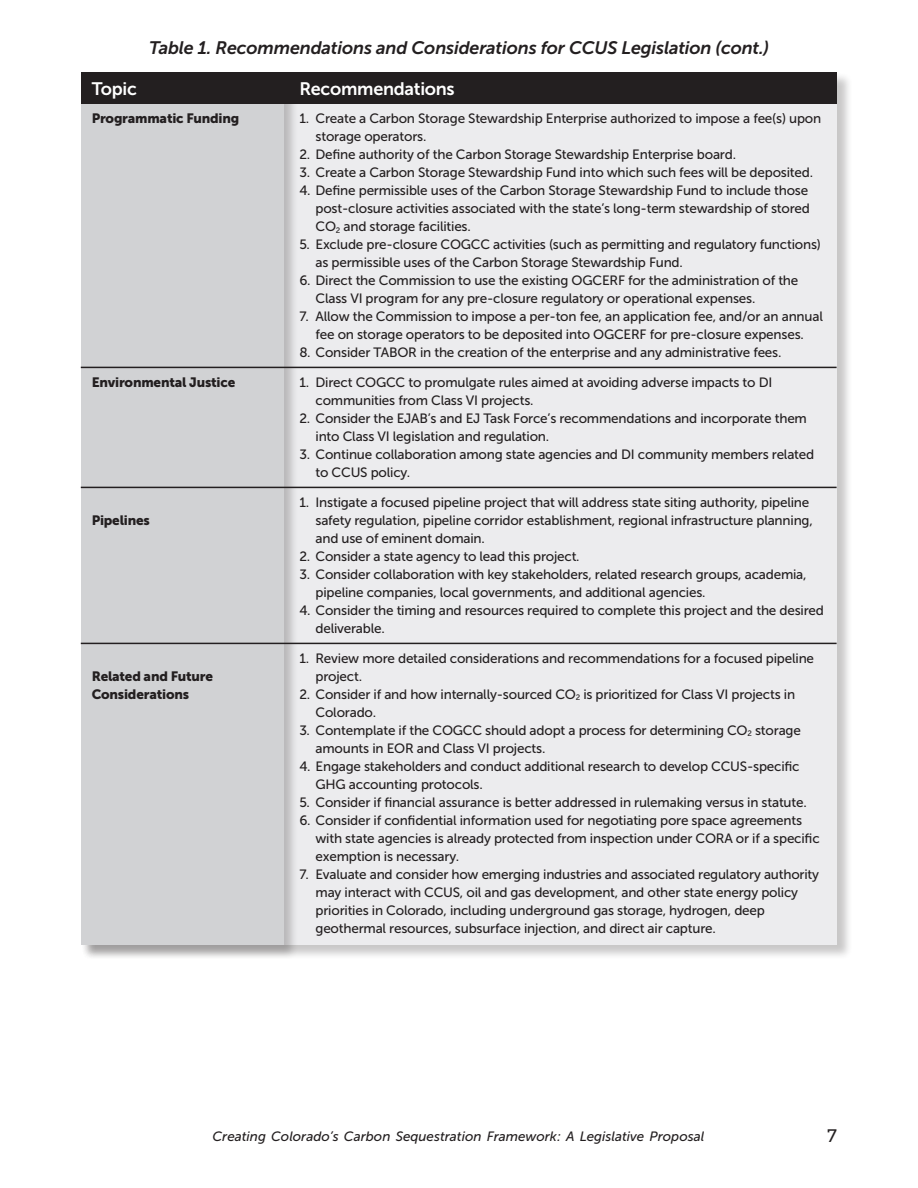
<style>
.page{position:relative;width:918px;height:1188px;background:#fff}
.page>*{position:absolute;margin:0;border:0;box-sizing:border-box;transform-origin:0 0}
.t1{font:italic 18px "Museo Sans 700";letter-spacing:-.01em;color:#231f20}
.t2{font:18px "Museo Sans 700";letter-spacing:-.015em;color:#fff}
.t3{font:18px "Museo Slab 500";color:#231f20}
.t4{font:13.5px/18px "Museo Sans 500";letter-spacing:-.015em;color:#231f20}
.t5{font:13.5px/18px "Museo Sans 900";letter-spacing:-.015em;color:#231f20}
.t6{font:italic 13.5px "Museo Sans 500";color:#231f20}
</style>
<div class="page">
<div style="left:81px;top:72px;width:771px;height:889px;background:#231f20;opacity:.25"></div>
<div style="left:81px;top:72px;width:756px;height:873px;background:#ececee"></div>
<div style="left:81px;top:72px;width:217px;height:889px;background:#231f20;opacity:.25"></div>
<div style="left:81px;top:72px;width:202px;height:873px;background:#d1d2d4"></div>
<div style="left:81px;top:72px;width:756px;height:32px;background:#231f20"></div>
<hr style="left:81px;top:367px;width:756px;height:1px;background:#231f20">
<hr style="left:81px;top:487px;width:756px;height:1px;background:#231f20">
<hr style="left:81px;top:643px;width:756px;height:1px;background:#231f20">
<h1 class="t1" style="left:149px;top:38px;width:622px">Table 1. Recommendations and Considerations for CCUS Legislation (cont.)</h1>
<h1 class="t2" style="left:92px;top:78px;width:47px">Topic</h1>
<p class="t5" style="left:92px;top:110px;width:149px">Programmatic Funding</p>
<p class="t5" style="left:92px;top:373px;width:145px">Environmental Justice</p>
<p class="t5" style="left:92px;top:511px;width:60px">Pipelines</p>
<p class="t5" style="left:92px;top:667px;width:123px">Related and Future<br>Considerations</p>
<h1 class="t2" style="left:299px;top:78px;width:157px">Recommendations</h1>
<p class="t4" style="left:316px;top:110px;width:507px;text-indent:-16px">1. Create a Carbon Storage Stewardship Enterprise authorized to impose a fee(s) upon storage operators.</p>
<p class="t4" style="left:299px;top:146px;width:438px">2. Define authority of the Carbon Storage Stewardship Enterprise board.</p>
<p class="t4" style="left:299px;top:164px;width:515px">3. Create a Carbon Storage Stewardship Fund into which such fees will be deposited.</p>
<p class="t4" style="left:316px;top:182px;width:496px;text-indent:-16px">4. Define permissible uses of the Carbon Storage Stewardship Fund to include those post-closure activities associated with the state’s long-term stewardship of stored<br>CO<sub>2</sub> and storage facilities.</p>
<p class="t4" style="left:316px;top:236px;width:507px;text-indent:-16px">5. Exclude pre-closure COGCC activities (such as permitting and regulatory functions) as permissible uses of the Carbon Storage Stewardship Fund.</p>
<p class="t4" style="left:316px;top:272px;width:484px;text-indent:-16px">6. Direct the Commission to use the existing OGCERF for the administration of the<br>Class VI program for any pre-closure regulatory or operational expenses.</p>
<p class="t4" style="left:299px;top:308px;width:525px;text-align:center">7. Allow the Commission to impose a per-ton fee, an application fee, and/or an annual fee on storage operators to be deposited into OGCERF for pre-closure expenses.</p>
<p class="t4" style="left:299px;top:344px;width:484px">8. Consider TABOR in the creation of the enterprise and any administrative fees.</p>
<p class="t4" style="left:316px;top:374px;width:458px;text-indent:-16px">1. Direct COGCC to promulgate rules aimed at avoiding adverse impacts to DI communities from Class VI projects.</p>
<p class="t4" style="left:316px;top:410px;width:493px;text-indent:-16px">2. Consider the EJAB’s and EJ Task Force’s recommendations and incorporate them into Class VI legislation and regulation.</p>
<p class="t4" style="left:316px;top:446px;width:500px;text-indent:-16px">3. Continue collaboration among state agencies and DI community members related to CCUS policy.</p>
<p class="t4" style="left:316px;top:494px;width:499px;text-indent:-16px">1. Instigate a focused pipeline project that will address state siting authority, pipeline safety regulation, pipeline corridor establishment, regional infrastructure planning, and use of eminent domain.</p>
<p class="t4" style="left:299px;top:548px;width:282px">2. Consider a state agency to lead this project.</p>
<p class="t4" style="left:316px;top:566px;width:493px;text-indent:-16px">3. Consider collaboration with key stakeholders, related research groups, academia, pipeline companies, local governments, and additional agencies.</p>
<p class="t4" style="left:316px;top:602px;width:510px;text-indent:-16px">4. Consider the timing and resources required to complete this project and the desired deliverable.</p>
<p class="t4" style="left:316px;top:649px;width:500px;text-indent:-16px">1. Review more detailed considerations and recommendations for a focused pipeline project.</p>
<p class="t4" style="left:316px;top:685px;width:481px;text-indent:-16px">2. Consider if and how internally-sourced CO<sub>2</sub> is prioritized for Class VI projects in<br>Colorado.</p>
<p class="t4" style="left:316px;top:721px;width:487px;text-indent:-16px">3. Contemplate if the COGCC should adopt a process for determining CO<sub>2</sub> storage amounts in EOR and Class VI projects.</p>
<p class="t4" style="left:316px;top:757px;width:486px;text-indent:-16px">4. Engage stakeholders and conduct additional research to develop CCUS-specific<br>GHG accounting protocols.</p>
<p class="t4" style="left:299px;top:793px;width:509px">5. Consider if financial assurance is better addressed in rulemaking versus in statute.</p>
<p class="t4" style="left:316px;top:811px;width:506px;text-indent:-16px">6. Consider if confidential information used for negotiating pore space agreements with state agencies is already protected from inspection under CORA or if a specific exemption is necessary.</p>
<p class="t4" style="left:316px;top:865px;width:505px;text-indent:-16px">7. Evaluate and consider how emerging industries and associated regulatory authority may interact with CCUS, oil and gas development, and other state energy policy priorities in Colorado, including underground gas storage, hydrogen, deep geothermal resources, subsurface injection, and direct air capture.</p>
<p class="t6" style="left:213px;top:1129px;width:493px">Creating Colorado’s Carbon Sequestration Framework: A Legislative Proposal</p>
<h1 class="t3" style="left:827px;top:1125px;width:11px">7</h1>
</div>
